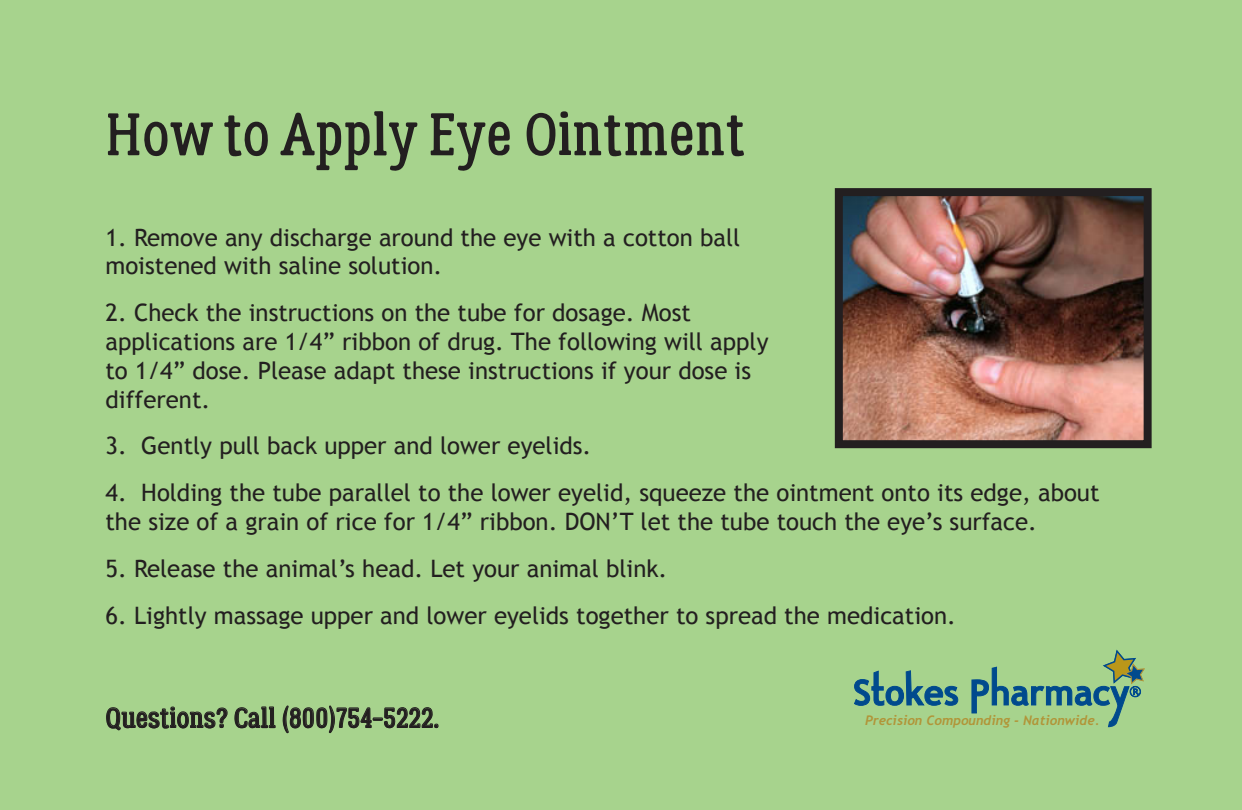
<style>
.page{position:relative;width:1242px;height:810px;background:#a7d38d}
.page>*{position:absolute;margin:0;border:0;box-sizing:border-box;transform-origin:0 0}
.t1{font:60px "Lumberjack";color:#231f20}
.t2{font:28px "Lumberjack";color:#231f20}
.t3{font:24px/28.8px "Trebuchet MS";color:#231f20}
.t4{font:italic 700 13.2px "Trebuchet";color:#b19539}
</style>
<div class="page">
<img style="left:844px;top:197px;width:299px;height:242px">
<div style="left:835px;top:188px;width:317px;height:260px;border:8px solid #231f20"></div>
<svg style="left:106px;top:706px;width:121px;height:25px"></svg>
<svg style="left:234px;top:706px;width:42px;height:22px"></svg>
<svg style="left:283px;top:705px;width:156px;height:29px"></svg>
<svg style="left:854px;top:670px;width:105px;height:36px"></svg>
<svg style="left:971px;top:649px;width:174px;height:78px"></svg>
<p class="t1" style="left:105px;top:98px;width:642px">How to Apply Eye Ointment</p>
<p class="t3" style="left:105px;top:223px;width:636px">1. Remove any discharge around the eye with a cotton ball</p>
<p class="t3" style="left:105px;top:252px;width:338px">moistened with saline solution.</p>
<p class="t3" style="left:105px;top:299px;width:587px">2. Check the instructions on the tube for dosage. Most</p>
<p class="t3" style="left:105px;top:327px;width:665px">applications are 1/4” ribbon of drug. The following will apply</p>
<p class="t3" style="left:105px;top:356px;width:647px">to 1/4” dose. Please adapt these instructions if your dose is</p>
<p class="t3" style="left:105px;top:385px;width:106px">different.</p>
<p class="t3" style="left:105px;top:432px;width:487px">3. Gently pull back upper and lower eyelids.</p>
<p class="t3" style="left:105px;top:479px;width:996px">4. Holding the tube parallel to the lower eyelid, squeeze the ointment onto its edge, about the size of a grain of rice for 1/4” ribbon. DON’T let the tube touch the eye’s surface.</p>
<p class="t3" style="left:105px;top:554px;width:563px">5. Release the animal’s head. Let your animal blink.</p>
<p class="t3" style="left:105px;top:601px;width:852px">6. Lightly massage upper and lower eyelids together to spread the medication.</p>
<p class="t2" style="left:105px;top:701px;width:335px">Questions? Call (800)754-5222.</p>
<p class="t4" style="left:865px;top:712px;width:236px">Precision Compounding - Nationwide.</p>
</div>
